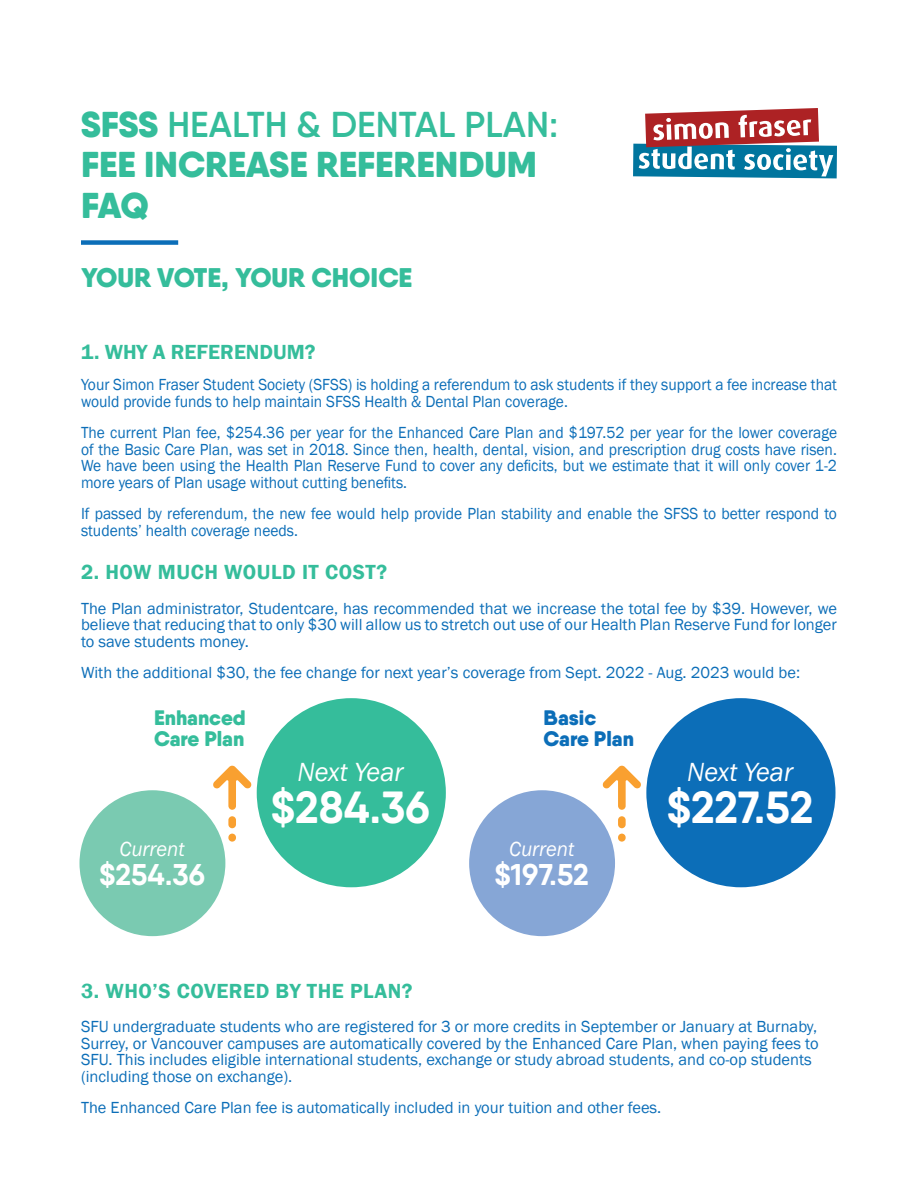
<style>
.page{position:relative;width:918px;height:1188px;background:#fff}
.page>*{position:absolute;margin:0;border:0;box-sizing:border-box;transform-origin:0 0}
.t1{font:700 45px "Qanelas Soft";color:#fff}
.t2{font:900 36px "Qanelas Soft";color:#35bd9b}
.t3{font:600 36px "Qanelas Soft";color:#35bd9b}
.t4{font:700 30px "Qanelas Soft";color:#fff}
.t5{font:900 27px "Qanelas Soft";color:#35bd9b}
.t6{font:italic 27px "Franklin Gothic";color:#fff}
.t7{font:600 21px "Franklin Gothic";letter-spacing:.025em;color:#35bd9b}
.t8{font:600 21px "Franklin Gothic";color:#35bd9b}
.t9{font:900 21px "Qanelas Soft";color:#35bd9b}
.t10{font:italic 21px "Franklin Gothic";color:#fff}
.t11{font:900 21px "Qanelas Soft";color:#0c6eb8}
.t12{font:16.5px/16.5px "Franklin Gothic";color:#0c6eb8;text-align:justify}
.t13{font:16.5px/16.5px "Franklin Gothic";color:#0c6eb8;scale:.94 1}
.s1{font-weight:900}
</style>
<div class="page">
<div style="left:81px;top:240px;width:97px;height:5px;background:#0c6eb8"></div>
<svg style="left:633px;top:108px;width:204px;height:70px"></svg>
<div style="left:257px;top:698px;width:189px;height:189px;background:#35bd9b;border-radius:50%"></div>
<div style="left:79px;top:790px;width:146px;height:146px;background:#7acab1;border-radius:50%"></div>
<svg style="left:213px;top:765px;width:39px;height:45px"></svg>
<div style="left:228px;top:816px;width:8px;height:12px;background:#f9a030;border-radius:4px"></div>
<div style="left:228px;top:834px;width:8px;height:8px;background:#f9a030;border-radius:4px"></div>
<div style="left:646px;top:698px;width:190px;height:189px;background:#0c6eb8;border-radius:50%"></div>
<div style="left:469px;top:790px;width:146px;height:146px;background:#86a6d6;border-radius:50%"></div>
<svg style="left:602px;top:765px;width:39px;height:45px"></svg>
<div style="left:618px;top:816px;width:8px;height:12px;background:#f9a030;border-radius:4px"></div>
<div style="left:618px;top:834px;width:8px;height:8px;background:#f9a030;border-radius:4px"></div>
<p class="t3" style="left:81px;top:102px;width:479px"><span class="s1">SFSS</span> HEALTH &amp; DENTAL PLAN:</p>
<p class="t2" style="left:81px;top:141px;width:457px">FEE INCREASE REFERENDUM</p>
<p class="t2" style="left:81px;top:182px;width:70px">FAQ</p>
<p class="t5" style="left:81px;top:260px;width:333px">YOUR VOTE, YOUR CHOICE</p>
<p class="t8" style="left:81px;top:339px;width:236px">1. WHY A REFERENDUM?</p>
<p class="t13" style="left:81px;top:377px;width:806px">Your Simon Fraser Student Society (SFSS) is holding a referendum to ask students if they support a fee increase that would provide funds to help maintain SFSS Health &amp; Dental Plan coverage.</p>
<p class="t13" style="left:81px;top:425px;width:806px;text-align:justify">The current Plan fee, $254.36 per year for the Enhanced Care Plan and $197.52 per year for the lower coverage of the Basic Care Plan, was set in 2018. Since then, health, dental, vision, and prescription drug costs have risen.<br>We have been using the Health Plan Reserve Fund to cover any deficits, but we estimate that it will only cover 1-2 more years of Plan usage without cutting benefits.</p>
<p class="t13" style="left:81px;top:506px;width:806px">If passed by referendum, the new fee would help provide Plan stability and enable the SFSS to better respond to students’ health coverage needs.</p>
<p class="t7" style="left:81px;top:559px;width:308px">2. HOW MUCH WOULD IT COST?</p>
<p class="t12" style="left:81px;top:600px;width:758px">The Plan administrator, Studentcare, has recommended that we increase the total fee by $39. However, we believe that reducing that to only $30 will allow us to stretch out use of our Health Plan Reserve Fund for longer to save students money.</p>
<p class="t12" style="left:81px;top:665px;width:721px">With the additional $30, the fee change for next year’s coverage from Sept. 2022 - Aug. 2023 would be:</p>
<p class="t9" style="left:154px;top:705px;width:93px">Enhanced</p>
<p class="t9" style="left:154px;top:726px;width:92px">Care Plan</p>
<p class="t10" style="left:120px;top:836px;width:67px">Current</p>
<p class="t4" style="left:100px;top:856px;width:107px">$254.36</p>
<p class="t6" style="left:297px;top:755px;width:107px">Next Year</p>
<p class="t1" style="left:271px;top:779px;width:160px">$284.36</p>
<p class="t11" style="left:544px;top:705px;width:54px">Basic</p>
<p class="t11" style="left:544px;top:726px;width:92px">Care Plan</p>
<p class="t10" style="left:509px;top:836px;width:67px">Current</p>
<p class="t4" style="left:495px;top:856px;width:95px">$197.52</p>
<p class="t6" style="left:687px;top:755px;width:107px">Next Year</p>
<p class="t1" style="left:667px;top:779px;width:148px">$227.52</p>
<p class="t7" style="left:81px;top:978px;width:333px">3. WHO’S COVERED BY THE PLAN?</p>
<p class="t12" style="left:81px;top:1019px;width:739px;text-align:left">SFU undergraduate students who are registered for 3 or more credits in September or January at Burnaby, Surrey, or Vancouver campuses are automatically covered by the Enhanced Care Plan, when paying fees to SFU. This includes eligible international students, exchange or study abroad students, and co-op students (including those on exchange).</p>
<p class="t12" style="left:81px;top:1100px;width:582px">The Enhanced Care Plan fee is automatically included in your tuition and other fees.</p>
</div>
